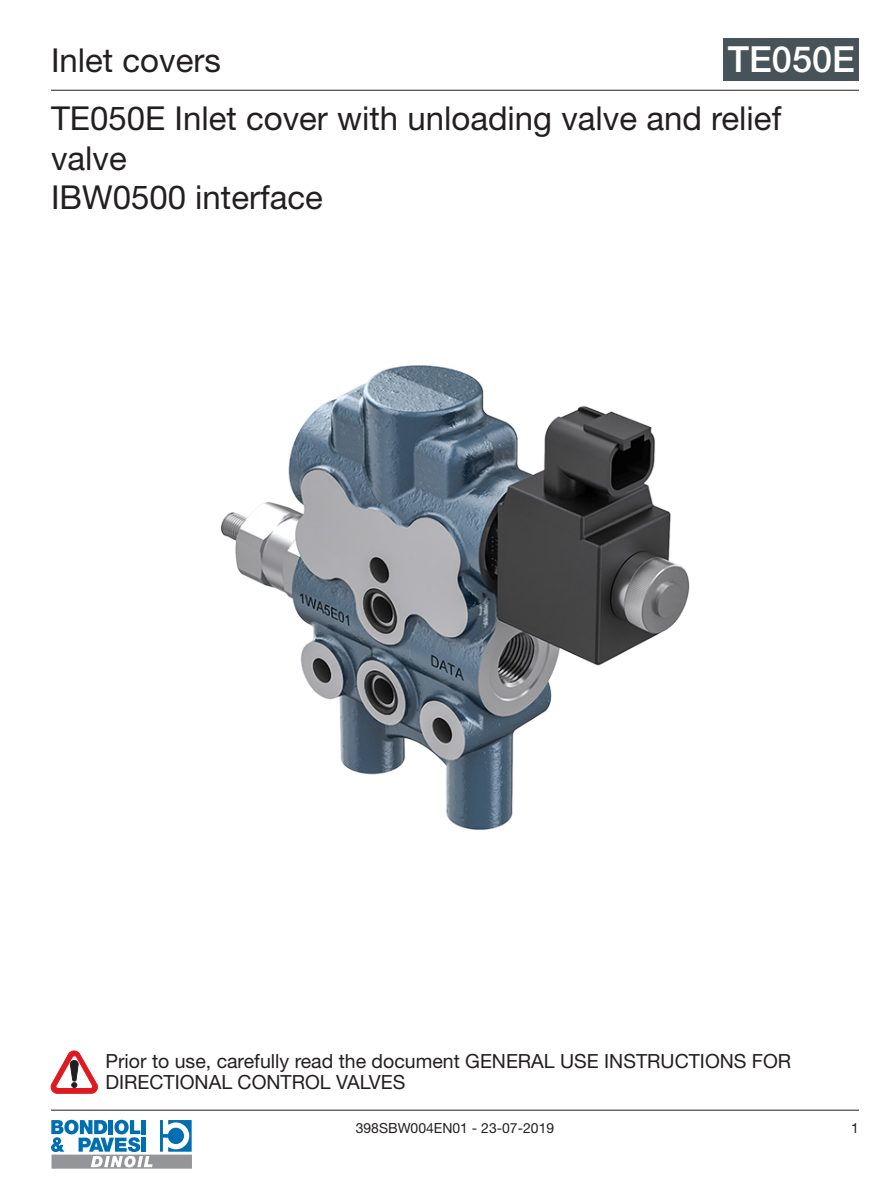
<style>
.page{position:relative;width:893px;height:1191px;background:#fff}
.page>*{position:absolute;margin:0;border:0;box-sizing:border-box;transform-origin:0 0}
.t1{font:500 36px "Helvetica Neue LT Std";color:#fff}
.t2{font:33px/39.6px "Helvetica Neue LT Std";color:#231f20}
.t3{font:19.5px/21px "Helvetica Neue LT Std";color:#231f20}
.t4{font:13.95px "Helvetica Neue LT Std";color:#231f20}
</style>
<div class="page">
<hr style="left:51px;top:90px;width:808px;height:1px;background:#231f20">
<hr style="left:51px;top:1109px;width:808px;height:1px;background:#231f20">
<svg style="left:51px;top:1119px;width:141px;height:49px"></svg>
<div style="left:724px;top:38px;width:135px;height:43px;background:#475359"></div>
<img style="left:220px;top:365px;width:470px;height:465px">
<svg style="left:51px;top:1050px;width:47px;height:43px"></svg>
<h2 class="t2" style="left:51px;top:40px;width:171px">Inlet covers</h2>
<h1 class="t1" style="left:728px;top:38px;width:128px">TE050E</h1>
<h2 class="t2" style="left:51px;top:98px;width:732px">TE050E Inlet cover with unloading valve and relief valve<br>IBW0500 interface</h2>
<p class="t3" style="left:105px;top:1050px;width:687px">Prior to use, carefully read the document GENERAL USE INSTRUCTIONS FOR<br>DIRECTIONAL CONTROL VALVES</p>
<p class="t4" style="left:356px;top:1119px;width:200px">398SBW004EN01 - 23-07-2019</p>
<p class="t4" style="left:851px;top:1119px;width:9px">1</p>
</div>
